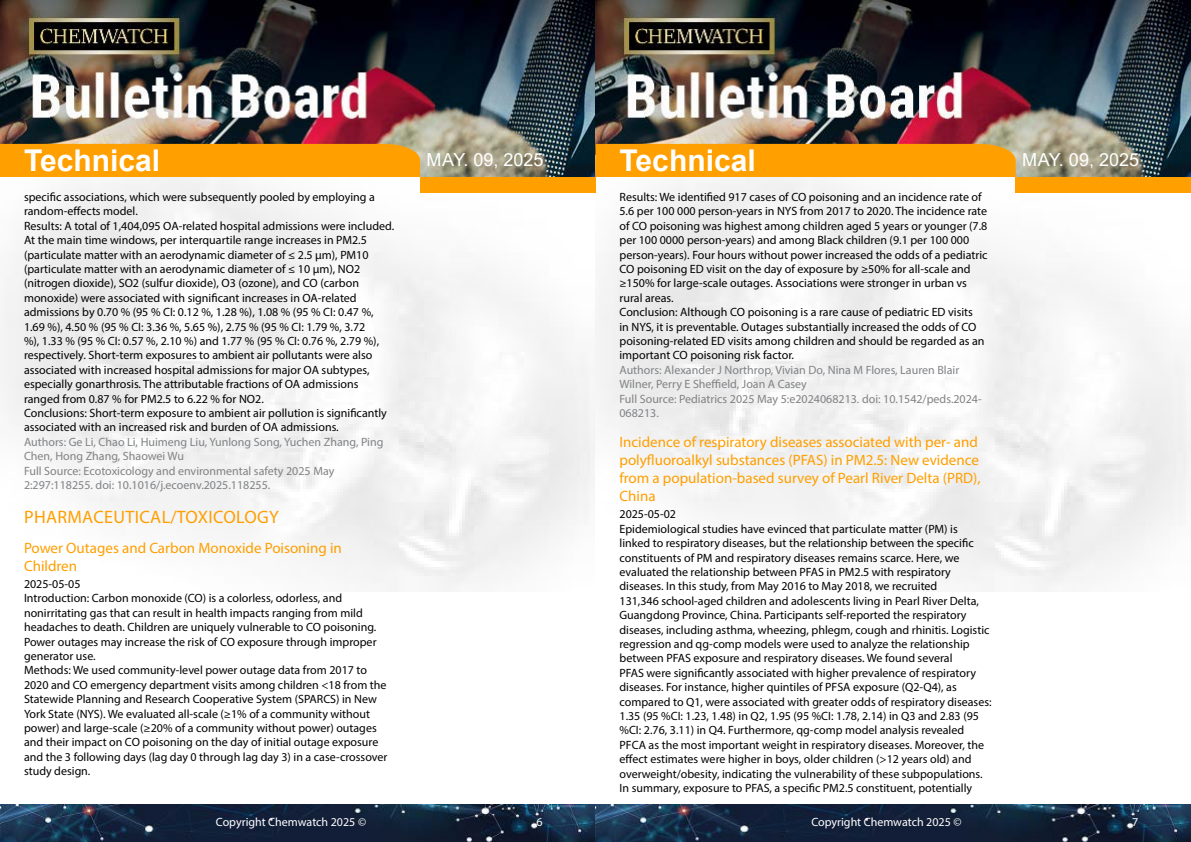
<style>
.page{position:relative;width:1191px;height:842px;background:#fff}
.page>*{position:absolute;margin:0;border:0;box-sizing:border-box;transform-origin:0 0}
.t1{font:700 30px "Arial";color:#fff}
.t2{font:18px "Myriad Pro";letter-spacing:.02em;color:#ff9f00}
.t3{font:18px "Arial";color:#fff}
.t4{font:15px/18px "Myriad Pro";color:#ff9f00}
.t5{font:12px/14.4px "Myriad Pro";color:#000}
.t6{font:12px/14.4px "Myriad Pro";color:#808285}
.t7{font:12px "Myriad Pro";color:#fff}
</style>
<div class="page">
<img style="left:0;top:0;width:1191px;height:592px">
<div style="left:420px;top:177px;width:175px;height:15px;background:#ff9f00"></div>
<div style="left:1015px;top:177px;width:176px;height:15px;background:#ff9f00"></div>
<div style="left:0;top:144px;width:420px;height:33px;background:#ff9f00"></div>
<div style="left:595px;top:144px;width:420px;height:33px;background:#ff9f00"></div>
<img style="left:0;top:804px;width:1191px;height:38px">
<h1 class="t1" style="left:24px;top:139px;width:138px">Technical</h1>
<h2 class="t3" style="left:426px;top:148px;width:118px">May. 09, 2025</h2>
<h1 class="t1" style="left:619px;top:139px;width:138px">Technical</h1>
<h2 class="t3" style="left:1022px;top:148px;width:118px">May. 09, 2025</h2>
<p class="t5" style="left:24px;top:190px;width:372px">specific associations, which were subsequently pooled by employing a random-effects model.<br>Results: A total of 1,404,095 OA-related hospital admissions were included.<br>At the main time windows, per interquartile range increases in PM2.5 (particulate matter with an aerodynamic diameter of ≤ 2.5 μm), PM10 (particulate matter with an aerodynamic diameter of ≤ 10 μm), NO2 (nitrogen dioxide), SO2 (sulfur dioxide), O3 (ozone), and CO (carbon monoxide) were associated with significant increases in OA-related admissions by 0.70 % (95 % CI: 0.12 %, 1.28 %), 1.08 % (95 % CI: 0.47 %, 1.69 %), 4.50 % (95 % CI: 3.36 %, 5.65 %), 2.75 % (95 % CI: 1.79 %, 3.72<br>%), 1.33 % (95 % CI: 0.57 %, 2.10 %) and 1.77 % (95 % CI: 0.76 %, 2.79 %), respectively. Short-term exposures to ambient air pollutants were also associated with increased hospital admissions for major OA subtypes, especially gonarthrosis. The attributable fractions of OA admissions ranged from 0.87 % for PM2.5 to 6.22 % for NO2.<br>Conclusions: Short-term exposure to ambient air pollution is significantly associated with an increased risk and burden of OA admissions.</p>
<p class="t6" style="left:24px;top:434px;width:361px">Authors: Ge Li, Chao Li, Huimeng Liu, Yunlong Song, Yuchen Zhang, Ping Chen, Hong Zhang, Shaowei Wu<br>Full Source: Ecotoxicology and environmental safety 2025 May 2:297:118255. doi: 10.1016/j.ecoenv.2025.118255.</p>
<h2 class="t2" style="left:24px;top:505px;width:256px">PHARMACEUTICAL/TOXICOLOGY</h2>
<p class="t4" style="left:24px;top:538px;width:319px">Power Outages and Carbon Monoxide Poisoning in<br>Children</p>
<p class="t5" style="left:24px;top:577px;width:365px">2025-05-05<br>Introduction: Carbon monoxide (CO) is a colorless, odorless, and nonirritating gas that can result in health impacts ranging from mild headaches to death. Children are uniquely vulnerable to CO poisoning.<br>Power outages may increase the risk of CO exposure through improper generator use.<br>Methods: We used community-level power outage data from 2017 to 2020 and CO emergency department visits among children &lt;18 from the Statewide Planning and Research Cooperative System (SPARCS) in New York State (NYS). We evaluated all-scale (≥1% of a community without power) and large-scale (≥20% of a community without power) outages and their impact on CO poisoning on the day of initial outage exposure and the 3 following days (lag day 0 through lag day 3) in a case-crossover study design.</p>
<p class="t5" style="left:619px;top:190px;width:369px">Results: We identified 917 cases of CO poisoning and an incidence rate of 5.6 per 100 000 person-years in NYS from 2017 to 2020. The incidence rate of CO poisoning was highest among children aged 5 years or younger (7.8 per 100 0000 person-years) and among Black children (9.1 per 100 000 person-years). Four hours without power increased the odds of a pediatric CO poisoning ED visit on the day of exposure by ≥50% for all-scale and ≥150% for large-scale outages. Associations were stronger in urban vs rural areas.<br>Conclusion: Although CO poisoning is a rare cause of pediatric ED visits<br>in NYS, it is preventable. Outages substantially increased the odds of CO poisoning-related ED visits among children and should be regarded as an important CO poisoning risk factor.</p>
<p class="t6" style="left:619px;top:362px;width:364px">Authors: Alexander J Northrop, Vivian Do, Nina M Flores, Lauren Blair Wilner, Perry E Sheffield, Joan A Casey<br>Full Source: Pediatrics 2025 May 5:e2024068213. doi: 10.1542/peds.2024- 068213.</p>
<p class="t4" style="left:619px;top:433px;width:362px">Incidence of respiratory diseases associated with per- and polyfluoroalkyl substances (PFAS) in PM2.5: New evidence from a population-based survey of Pearl River Delta (PRD), China</p>
<p class="t5" style="left:619px;top:507px;width:374px">2025-05-02<br>Epidemiological studies have evinced that particulate matter (PM) is<br>linked to respiratory diseases, but the relationship between the specific constituents of PM and respiratory diseases remains scarce. Here, we evaluated the relationship between PFAS in PM2.5 with respiratory diseases. In this study, from May 2016 to May 2018, we recruited<br>131,346 school-aged children and adolescents living in Pearl River Delta, Guangdong Province, China. Participants self-reported the respiratory diseases, including asthma, wheezing, phlegm, cough and rhinitis. Logistic regression and qg-comp models were used to analyze the relationship between PFAS exposure and respiratory diseases. We found several<br>PFAS were significantly associated with higher prevalence of respiratory diseases. For instance, higher quintiles of PFSA exposure (Q2-Q4), as compared to Q1, were associated with greater odds of respiratory diseases:<br>1.35 (95 %CI: 1.23, 1.48) in Q2, 1.95 (95 %CI: 1.78, 2.14) in Q3 and 2.83 (95 %CI: 2.76, 3.11) in Q4. Furthermore, qg-comp model analysis revealed PFCA as the most important weight in respiratory diseases. Moreover, the effect estimates were higher in boys, older children (&gt;12 years old) and overweight/obesity, indicating the vulnerability of these subpopulations.<br>In summary, exposure to PFAS, a specific PM2.5 constituent, potentially</p>
<p class="t7" style="left:216px;top:815px;width:152px">Copyright Chemwatch 2025 ©</p>
<p class="t7" style="left:536px;top:815px;width:8px">6</p>
<p class="t7" style="left:811px;top:815px;width:152px">Copyright Chemwatch 2025 ©</p>
<p class="t7" style="left:1132px;top:815px;width:8px">7</p>
</div>
